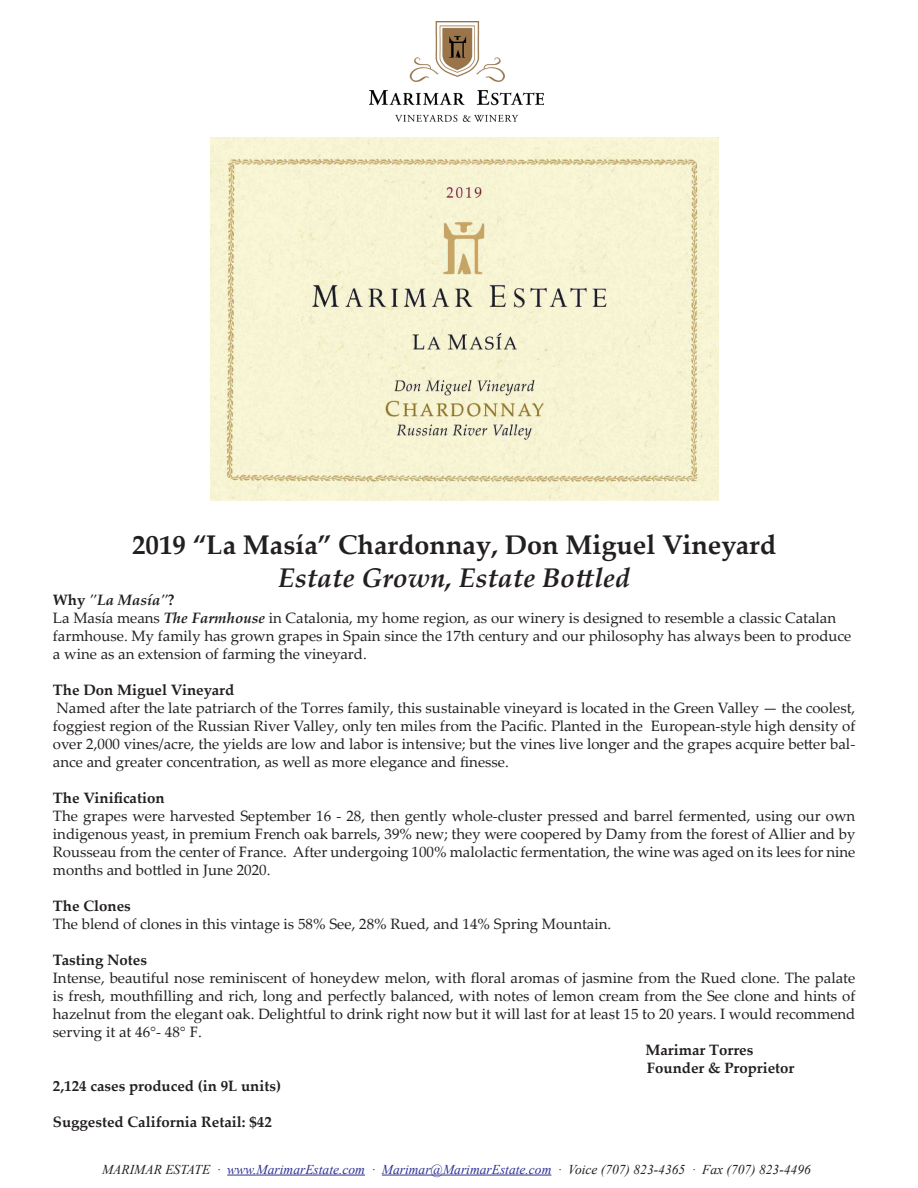
<style>
.page{position:relative;width:918px;height:1188px;background:#fff}
.page>*{position:absolute;margin:0;border:0;box-sizing:border-box;transform-origin:0 0}
.t1{font:700 27px "Palatino Linotype";color:#231f20}
.t2{font:italic 700 27px "Palatino Linotype";color:#231f20}
.t3{font:15px/18px "Palatino Linotype";color:#231f20;text-align:justify}
.t4{font:700 15px "Palatino Linotype";color:#231f20}
.t5{font:italic 700 15px "Palatino Linotype";color:#231f20}
.t6{font:italic 13.5px "Times New Roman";color:#231f20}
.s1{font-style:normal}
.s2{font-weight:700;font-style:italic}
.s3{color:#2e3092}
</style>
<div class="page">
<hr style="left:227px;top:1175px;width:138px;height:1px;background:#2e3092">
<hr style="left:382px;top:1175px;width:169px;height:1px;background:#2e3092">
<img style="left:369px;top:21px;width:175px;height:101px">
<img style="left:211px;top:137px;width:507px;height:364px">
<p class="t1" style="left:132px;top:526px;width:646px">2019 “La Masía” Chardonnay, Don Miguel Vineyard</p>
<p class="t2" style="left:278px;top:558px;width:353px">Estate Grown, Estate Bottled</p>
<p class="t5" style="left:53px;top:589px;width:123px"><span class="s1">Why</span> "La Masía"<span class="s1">?</span></p>
<p class="t3" style="left:53px;top:608px;width:785px">La Masía means <span class="s2">The Farmhouse</span> in Catalonia, my home region, as our winery is designed to resemble a classic Catalan</p>
<p class="t3" style="left:53px;top:626px;width:800px">farmhouse. My family has grown grapes in Spain since the 17th century and our philosophy has always been to produce</p>
<p class="t3" style="left:53px;top:644px;width:315px">a wine as an extension of farming the vineyard.</p>
<p class="t4" style="left:53px;top:679px;width:183px">The Don Miguel Vineyard</p>
<p class="t3" style="left:53px;top:698px;width:804px">Named after the late patriarch of the Torres family, this sustainable vineyard is located in the Green Valley — the coolest, foggiest region of the Russian River Valley, only ten miles from the Pacific. Planted in the European-style high density of over 2,000 vines/acre, the yields are low and labor is intensive; but the vines live longer and the grapes acquire better bal&shy;ance and greater concentration, as well as more elegance and finesse.</p>
<p class="t4" style="left:53px;top:787px;width:113px">The Vinification</p>
<p class="t3" style="left:53px;top:806px;width:804px">The grapes were harvested September 16 - 28, then gently whole-cluster pressed and barrel fermented, using our own indigenous yeast, in premium French oak barrels, 39% new; they were coopered by Damy from the forest of Allier and by Rousseau from the center of France. After undergoing 100% malolactic fermentation, the wine was aged on its lees for nine months and bottled in June 2020.</p>
<p class="t4" style="left:53px;top:895px;width:79px">The Clones</p>
<p class="t3" style="left:53px;top:914px;width:560px">The blend of clones in this vintage is 58% See, 28% Rued, and 14% Spring Mountain.</p>
<p class="t4" style="left:53px;top:949px;width:96px">Tasting Notes</p>
<p class="t3" style="left:53px;top:968px;width:804px">Intense, beautiful nose reminiscent of honeydew melon, with floral aromas of jasmine from the Rued clone. The palate is fresh, mouthfilling and rich, long and perfectly balanced, with notes of lemon cream from the See clone and hints of hazelnut from the elegant oak. Delightful to drink right now but it will last for at least 15 to 20 years. I would recommend serving it at 46°- 48° F.</p>
<p class="t4" style="left:645px;top:1039px;width:109px">Marimar Torres</p>
<p class="t4" style="left:647px;top:1057px;width:149px">Founder &amp; Proprietor</p>
<p class="t4" style="left:53px;top:1075px;width:230px">2,124 cases produced (in 9L units)</p>
<p class="t4" style="left:53px;top:1111px;width:221px">Suggested California Retail: $42</p>
<p class="t6" style="left:102px;top:1160px;width:710px">MARIMAR ESTATE · <span class="s3">www.MarimarEstate.com</span> · <span class="s3">Marimar@MarimarEstate.com</span> · Voice (707) 823-4365 · Fax (707) 823-4496</p>
</div>
